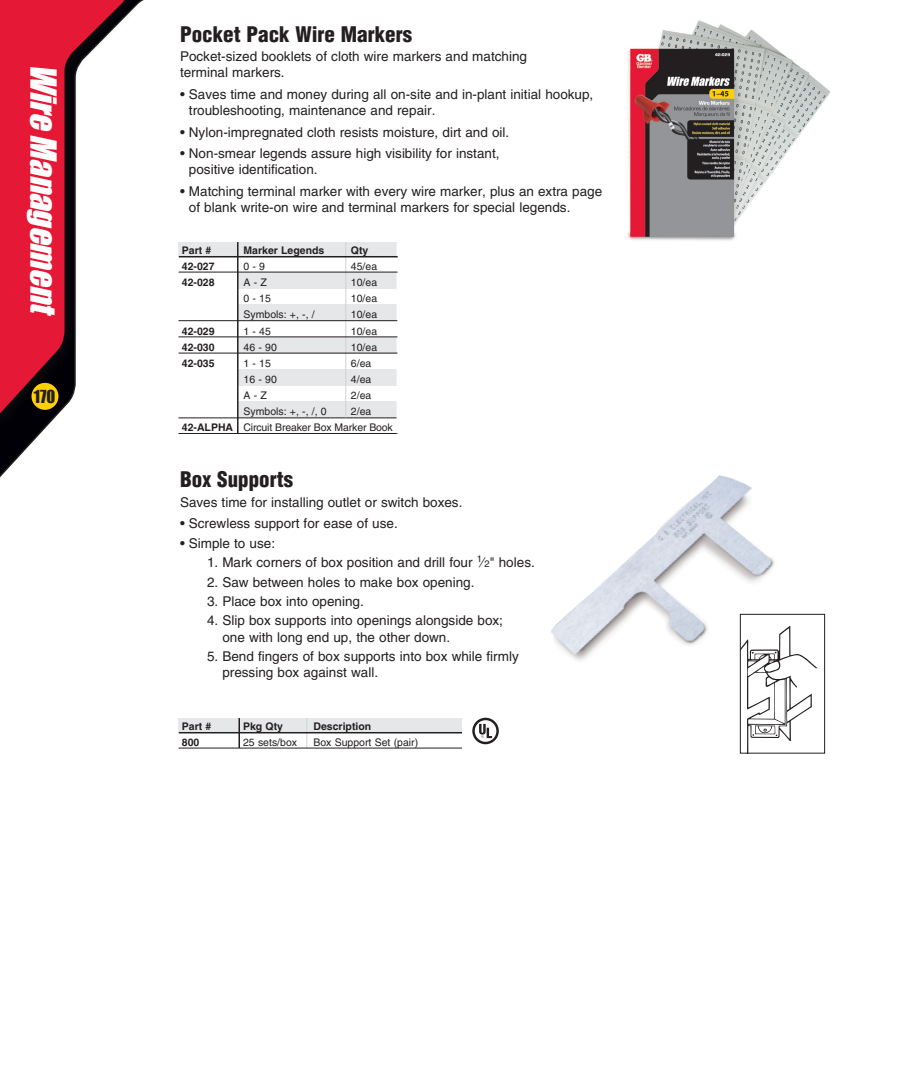
<style>
.page{position:relative;width:909px;height:1092px;background:#fff}
.page>*{position:absolute;margin:0;border:0;box-sizing:border-box;transform-origin:0 0}
.t1{font:italic 33px "Impact";color:#fff}
.t2{font:900 condensed 21px "Helvetica";color:#231f20}
.t3{font:16.5px "Impact";color:#231f20}
.t4{font:13.5px/16.2px "Helvetica";color:#231f20}
.t5{font:10.5px/16.2px "Helvetica";color:#231f20}
.t6{font:700 10.5px "Helvetica";color:#231f20}
.s1{font-weight:700}
.s2{font-size:9.45px}
</style>
<div class="page">
<svg style="left:0;top:242px;width:397px;height:236px"></svg>
<div style="left:0;top:0;width:144px;height:434px;background:#231f20;opacity:.4"></div>
<svg style="left:0;top:0;width:129px;height:425px;fill:#e51836"></svg>
<div style="left:32px;top:383px;width:26px;height:27px;background:#fed105;border-radius:50%"></div>
<img style="left:551px;top:475px;width:227px;height:189px">
<svg style="left:742px;top:626px;width:75px;height:126px"></svg>
<div style="left:740px;top:614px;width:85px;height:140px;border:1px solid #231f20"></div>
<svg style="left:472px;top:718px;width:27px;height:26px"></svg>
<img style="left:627px;top:20px;width:204px;height:221px">
<div style="left:178px;top:718px;width:284px;height:14px;background:#e6e7e9"></div>
<hr style="left:238px;top:718px;width:2px;height:30px;background:#231f20">
<hr style="left:306px;top:718px;width:1px;height:30px;background:#d1d2d4">
<hr style="left:179px;top:732px;width:283px;height:1px;background:#231f20">
<hr style="left:178px;top:748px;width:284px;height:1px;background:#231f20">
<div style="left:238px;top:272px;width:160px;height:17px;background:#e6e7e9"></div>
<div style="left:238px;top:305px;width:160px;height:16px;background:#e6e7e9"></div>
<div style="left:238px;top:337px;width:160px;height:16px;background:#e6e7e9"></div>
<div style="left:238px;top:369px;width:160px;height:16px;background:#e6e7e9"></div>
<div style="left:238px;top:402px;width:160px;height:16px;background:#e6e7e9"></div>
<div style="left:179px;top:242px;width:219px;height:14px;background:#e6e7e9"></div>
<hr style="left:178px;top:418px;width:220px;height:1px;background:#231f20">
<hr style="left:178px;top:433px;width:220px;height:1px;background:#231f20">
<hr style="left:237px;top:242px;width:2px;height:191px;background:#231f20">
<hr style="left:345px;top:242px;width:1px;height:176px;background:#d1d2d4">
<hr style="left:397px;top:242px;width:1px;height:191px;background:#fff">
<hr style="left:179px;top:256px;width:219px;height:1px;background:#231f20">
<hr style="left:178px;top:320px;width:219px;height:1px;background:#231f20">
<hr style="left:178px;top:337px;width:219px;height:1px;background:#231f20">
<hr style="left:178px;top:353px;width:219px;height:1px;background:#231f20">
<hr style="left:179px;top:272px;width:219px;height:1px;background:#231f20">
<p class="t1" style="left:69px;top:64px;width:260px;rotate:90deg">WireManagement</p>
<p class="t3" style="left:34px;top:384px;width:23px">170</p>
<p class="t2" style="left:180px;top:21px;width:233px">Pocket Pack Wire Markers</p>
<p class="t4" style="left:180px;top:48px;width:349px">Pocket-sized booklets of cloth wire markers and matching terminal markers.</p>
<p class="t4" style="left:189px;top:86px;width:406px;text-indent:-9px">• Saves time and money during all on-site and in-plant initial hookup, troubleshooting, maintenance and repair.</p>
<p class="t4" style="left:180px;top:124px;width:331px">• Nylon-impregnated cloth resists moisture, dirt and oil.</p>
<p class="t4" style="left:189px;top:145px;width:312px;text-indent:-9px">• Non-smear legends assure high visibility for instant, positive identification.</p>
<p class="t4" style="left:189px;top:183px;width:415px;text-indent:-9px">• Matching terminal marker with every wire marker, plus an extra page of blank write-on wire and terminal markers for special legends.</p>
<p class="t6" style="left:182px;top:244px;width:31px">Part #</p>
<p class="t6" style="left:244px;top:244px;width:82px">Marker Legends</p>
<p class="t6" style="left:351px;top:244px;width:19px">Qty</p>
<p class="t6" style="left:182px;top:260px;width:34px">42-027</p>
<p class="t5" style="left:244px;top:258px;width:23px">0 - 9</p>
<p class="t5" style="left:351px;top:258px;width:28px">45/ea</p>
<p class="t6" style="left:182px;top:276px;width:34px">42-028</p>
<p class="t5" style="left:244px;top:274px;width:25px">A - Z</p>
<p class="t5" style="left:351px;top:274px;width:28px">10/ea</p>
<p class="t5" style="left:244px;top:291px;width:29px">0 - 15</p>
<p class="t5" style="left:351px;top:291px;width:28px">10/ea</p>
<p class="t5" style="left:244px;top:307px;width:73px">Symbols: +, -, /</p>
<p class="t5" style="left:351px;top:307px;width:28px">10/ea</p>
<p class="t6" style="left:182px;top:325px;width:34px">42-029</p>
<p class="t5" style="left:244px;top:323px;width:29px">1 - 45</p>
<p class="t5" style="left:351px;top:323px;width:28px">10/ea</p>
<p class="t6" style="left:182px;top:341px;width:34px">42-030</p>
<p class="t5" style="left:244px;top:339px;width:35px">46 - 90</p>
<p class="t5" style="left:351px;top:339px;width:28px">10/ea</p>
<p class="t6" style="left:182px;top:357px;width:34px">42-035</p>
<p class="t5" style="left:244px;top:355px;width:29px">1 - 15</p>
<p class="t5" style="left:351px;top:355px;width:22px">6/ea</p>
<p class="t5" style="left:244px;top:371px;width:35px">16 - 90</p>
<p class="t5" style="left:351px;top:371px;width:22px">4/ea</p>
<p class="t5" style="left:244px;top:387px;width:25px">A - Z</p>
<p class="t5" style="left:351px;top:387px;width:22px">2/ea</p>
<p class="t5" style="left:244px;top:403px;width:85px">Symbols: +, -, /, 0</p>
<p class="t5" style="left:182px;top:403px;width:213px;text-indent:169px">2/ea<br><span class="s1">42-ALPHA</span> Circuit Breaker Box Marker Book</p>
<p class="t2" style="left:180px;top:466px;width:115px">Box Supports</p>
<p class="t4" style="left:180px;top:494px;width:284px">Saves time for installing outlet or switch boxes.</p>
<p class="t4" style="left:180px;top:515px;width:219px">• Screwless support for ease of use.</p>
<p class="t4" style="left:180px;top:535px;width:97px">• Simple to use:</p>
<p class="t4" style="left:207px;top:554px;width:329px">1. Mark corners of box position and drill four <sup>1</sup>⁄ <span class="s2">2</span>" holes.</p>
<p class="t4" style="left:207px;top:574px;width:269px">2. Saw between holes to make box opening.</p>
<p class="t4" style="left:207px;top:593px;width:158px">3. Place box into opening.</p>
<p class="t4" style="left:222px;top:613px;width:282px;text-indent:-15px">4. Slip box supports into openings alongside box; one with long end up, the other down.</p>
<p class="t4" style="left:222px;top:648px;width:298px;text-indent:-15px">5. Bend fingers of box supports into box while firmly pressing box against wall.</p>
<p class="t6" style="left:182px;top:720px;width:31px">Part #</p>
<p class="t6" style="left:243px;top:720px;width:41px">Pkg Qty</p>
<p class="t6" style="left:313px;top:720px;width:59px">Description</p>
<p class="t6" style="left:182px;top:736px;width:19px">800</p>
<p class="t5" style="left:243px;top:734px;width:55px">25 sets/box</p>
<p class="t5" style="left:313px;top:734px;width:106px">Box Support Set (pair)</p>
</div>
